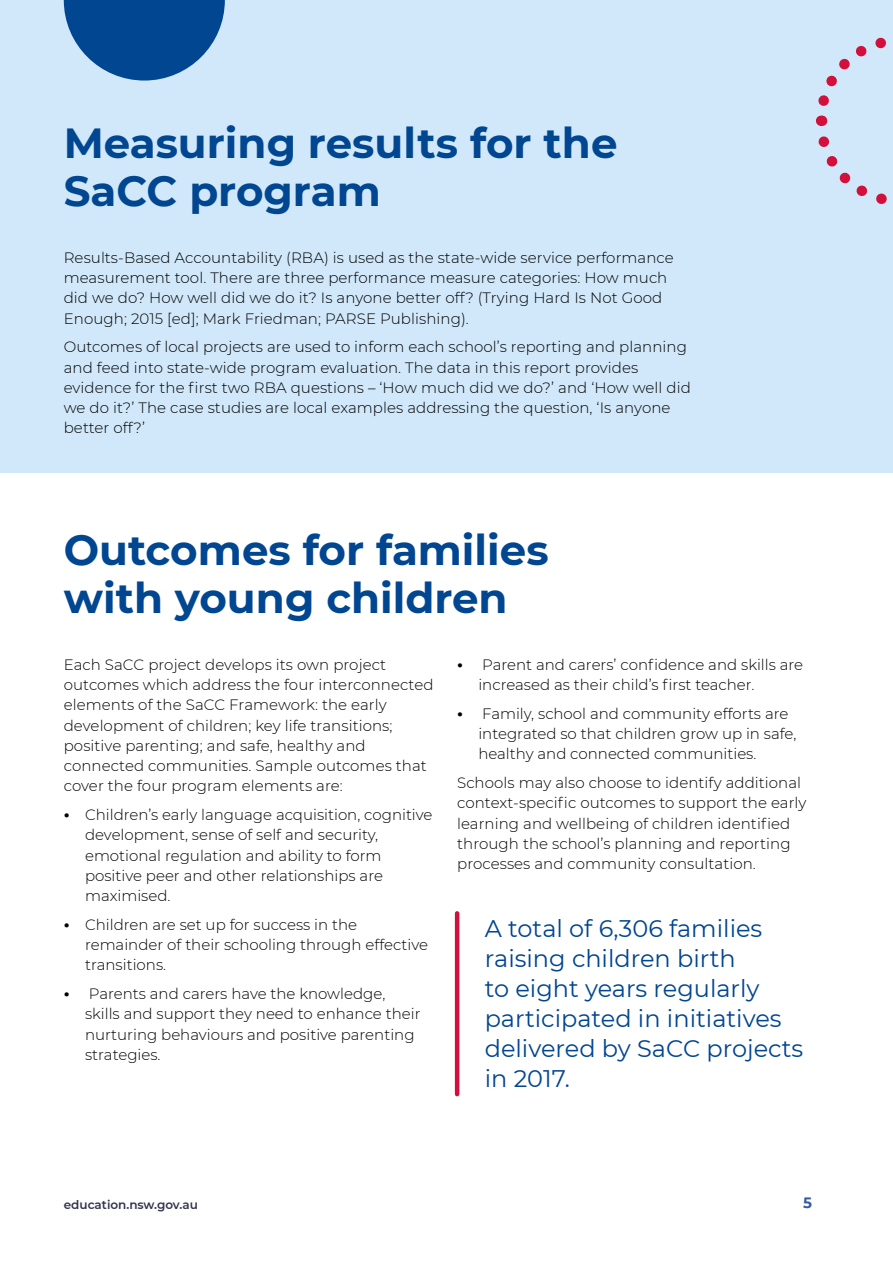
<style>
.page{position:relative;width:893px;height:1263px;background:#fff}
.page>*{position:absolute;margin:0;border:0;box-sizing:border-box;transform-origin:0 0}
.t1{font:700 42px/48px "Montserrat";color:#004691}
.t2{font:24px/30px "Montserrat";color:#004691}
.t3{font:300 15px/20.2px "Montserrat";letter-spacing:.005em;color:#000}
.t4{font:700 15px "Montserrat";color:#345aa0}
.t5{font:600 12px "Montserrat";color:#32334c}
.s1{font-weight:700;font-size:16.5px}
</style>
<div class="page">
<div style="left:0;top:0;width:893px;height:472px;background:#d0e8f9"></div>
<hr style="left:455px;top:913px;width:4px;height:181px;background:#d30f3b">
<svg style="left:64px;top:0;width:161px;height:81px"></svg>
<svg style="left:816px;top:37px;width:71px;height:167px"></svg>
<h1 class="t1" style="left:64px;top:117px;width:555px">Measuring results for the<br>SaCC program</h1>
<p class="t3" style="left:64px;top:247px;width:611px">Results-Based Accountability (RBA) is used as the state-wide service performance measurement tool. There are three performance measure categories: How much did we do? How well did we do it? Is anyone better off? (Trying Hard Is Not Good Enough; 2015 [ed]; Mark Friedman; PARSE Publishing).</p>
<p class="t3" style="left:64px;top:336px;width:629px">Outcomes of local projects are used to inform each school’s reporting and planning and feed into state-wide program evaluation. The data in this report provides evidence for the first two RBA questions – ‘How much did we do?’ and ‘How well did we do it?’ The case studies are local examples addressing the question, ‘Is anyone better off?’</p>
<h1 class="t1" style="left:64px;top:524px;width:486px">Outcomes for families with young children</h1>
<p class="t3" style="left:64px;top:654px;width:371px">Each SaCC project develops its own project outcomes which address the four interconnected elements of the SaCC Framework: the early development of children; key life transitions; positive parenting; and safe, healthy and connected communities. Sample outcomes that cover the four program elements are:</p>
<p class="t3" style="left:85px;top:804px;width:349px;text-indent:-21px"><span class="s1">•</span> Children’s early language acquisition, cognitive development, sense of self and security, emotional regulation and ability to form positive peer and other relationships are maximised.</p>
<p class="t3" style="left:85px;top:914px;width:344px;text-indent:-21px"><span class="s1">•</span> Children are set up for success in the remainder of their schooling through effective transitions.</p>
<p class="t3" style="left:85px;top:983px;width:337px;text-indent:-21px"><span class="s1">•</span> Parents and carers have the knowledge, skills and support they need to enhance their nurturing behaviours and positive parenting strategies.</p>
<p class="t3" style="left:478px;top:654px;width:326px;text-indent:-21px"><span class="s1">•</span> Parent and carers’ confidence and skills are increased as their child’s first teacher.</p>
<p class="t3" style="left:478px;top:703px;width:320px;text-indent:-21px"><span class="s1">•</span> Family, school and community efforts are integrated so that children grow up in safe, healthy and connected communities.</p>
<p class="t3" style="left:457px;top:772px;width:351px">Schools may also choose to identify additional context-specific outcomes to support the early learning and wellbeing of children identified through the school’s planning and reporting processes and community consultation.</p>
<p class="t2" style="left:485px;top:912px;width:320px">A total of 6,306 families raising children birth<br>to eight years regularly participated in initiatives delivered by SaCC projects in 2017.</p>
<p class="t5" style="left:64px;top:1196px;width:136px">education.nsw.gov.au</p>
<p class="t4" style="left:803px;top:1192px;width:10px">5</p>
</div>
